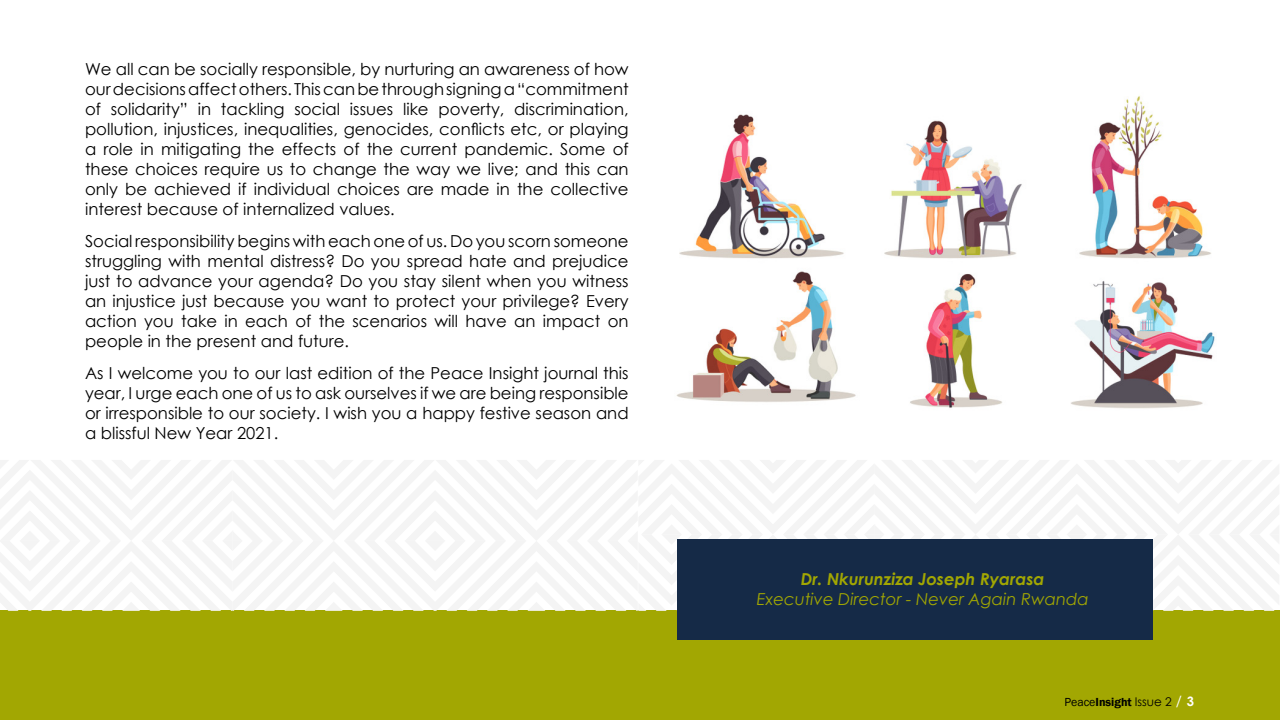
<style>
.page{position:relative;width:1280px;height:720px;background:#fff}
.page>*{position:absolute;margin:0;border:0;box-sizing:border-box;transform-origin:0 0}
.t1{font:16.5px/20px "Century Gothic";color:#000;text-align:justify}
.t2{font:italic 16.5px "Century Gothic";color:#a2a702}
.t3{font:italic 700 16.5px "Century Gothic";color:#a2a702}
.t4{font:600 12px "Franklin Gothic";color:#000101}
.s1{font-weight:400}
.s2{font-family:"Century Gothic";font-weight:400}
.s3{font-family:"Century Gothic";font-weight:400;font-size:14px;color:#fff}
.s4{font-family:"Century Gothic";font-weight:700;font-size:13px;color:#fff}
</style>
<div class="page">
<div style="left:0;top:611px;width:1280px;height:109px;background:#a2a702"></div>
<svg style="left:0;top:460px;width:1279px;height:151px"></svg>
<div style="left:678px;top:540px;width:475px;height:100px;background:#152a47"></div>
<img style="left:676px;top:96px;width:539px;height:313px">
<p class="t1" style="left:85px;top:59px;width:545px">We all can be socially responsible, by nurturing an awareness of how our decisions affect others. This can be through signing a “commitment of solidarity” in tackling social issues like poverty, discrimination, pollution, injustices, inequalities, genocides, conflicts etc, or playing a role in mitigating the effects of the current pandemic. Some of these choices require us to change the way we live; and this can only be achieved if individual choices are made in the collective interest because of internalized values.</p>
<p class="t1" style="left:85px;top:231px;width:545px">Social responsibility begins with each one of us. Do you scorn someone struggling with mental distress? Do you spread hate and prejudice just to advance your agenda? Do you stay silent when you witness an injustice just because you want to protect your privilege? Every action you take in each of the scenarios will have an impact on people in the present and future.</p>
<p class="t1" style="left:85px;top:362px;width:545px">As I welcome you to our last edition of the Peace Insight journal this year, I urge each one of us to ask ourselves if we are being responsible or irresponsible to our society. I wish you a happy festive season and a blissful New Year 2021.</p>
<p class="t3" style="left:801px;top:567px;width:245px">Dr. Nkurunziza Joseph Ryarasa</p>
<p class="t2" style="left:757px;top:588px;width:333px">Executive Director - Never Again Rwanda</p>
<p class="t4" style="left:1065px;top:694px;width:131px"><span class="s1">Peace</span>Insight <span class="s2">Issue 2</span> <span class="s3">/</span> <span class="s4">3</span></p>
</div>
